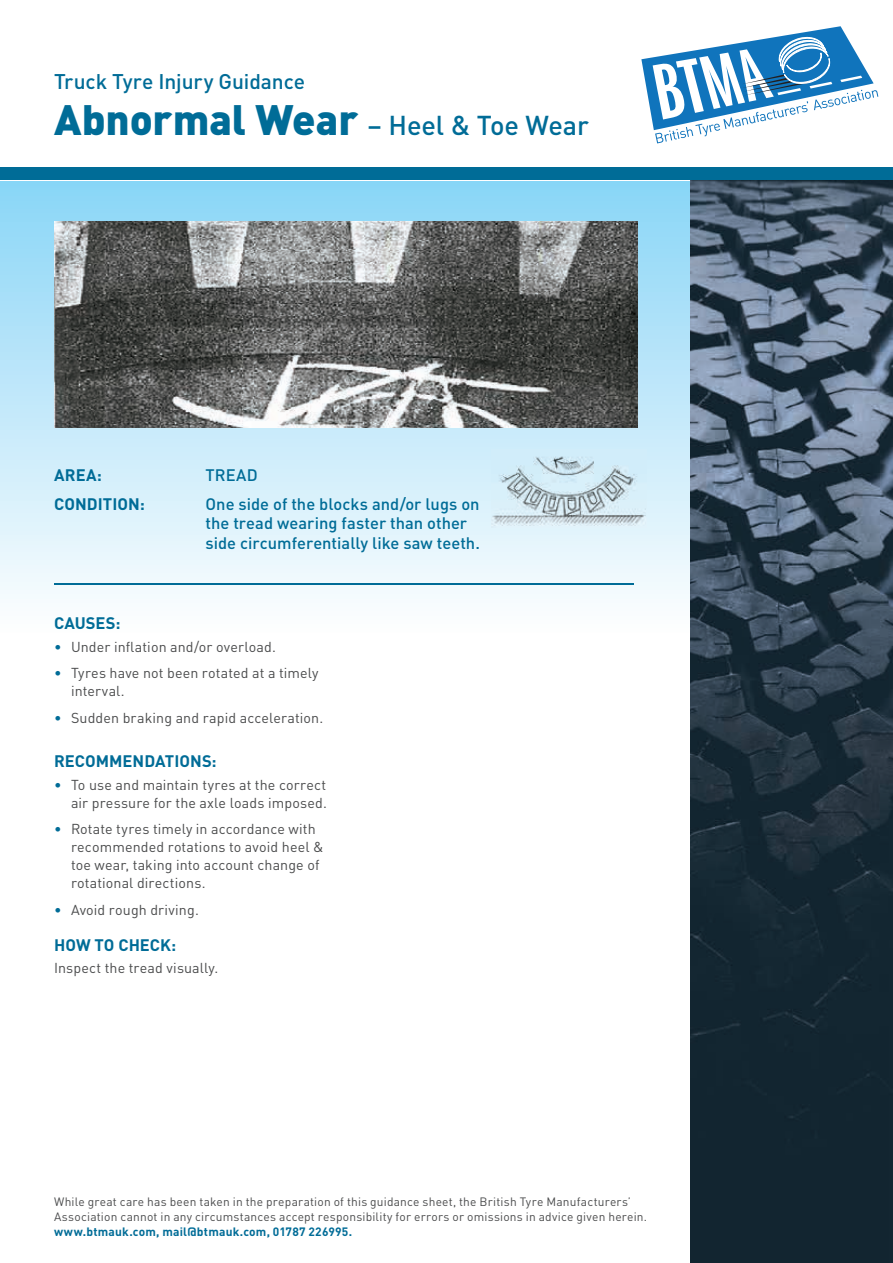
<style>
.page{position:relative;width:893px;height:1263px;background:#fff}
.page>*{position:absolute;margin:0;border:0;box-sizing:border-box;transform-origin:0 0}
.t1{font:500 27px "DIN";letter-spacing:-.005em;color:#006c97}
.t2{font:500 21px "DIN";letter-spacing:-.005em;color:#006c97}
.t3{font:500 16.5px/19.5px "DIN";color:#006c97}
.t4{font:700 16.5px "DIN";color:#006c97}
.t5{font:14.25px/18px "DIN";letter-spacing:.01em;color:#4b4c4d}
.t6{font:12px/15px "DIN";letter-spacing:.015em;color:#4b4c4d}
.t7{font:700 12px "DIN";letter-spacing:.015em;color:#006c97}
.s1{font-weight:900;font-size:42px}
.s2{color:#006c97}
</style>
<div class="page">
<svg style="left:0;top:181px;width:690px;height:418px;background:#c8ebfa"></svg>
<div style="left:0;top:168px;width:893px;height:12px;background:#006c97"></div>
<img style="left:690px;top:180px;width:203px;height:1083px">
<svg style="left:641px;top:26px;width:237px;height:117px"></svg>
<hr style="left:54px;top:584px;width:580px;height:1px;background:#006c97">
<img style="left:491px;top:449px;width:155px;height:78px">
<img style="left:54px;top:221px;width:584px;height:207px">
<h2 class="t2" style="left:54px;top:68px;width:253px">Truck Tyre Injury Guidance</h2>
<h1 class="t1" style="left:54px;top:108px;width:536px"><span class="s1">Abnormal Wear</span> – Heel &amp; Toe Wear</h1>
<p class="t4" style="left:54px;top:465px;width:50px">AREA:</p>
<p class="t3" style="left:206px;top:465px;width:54px">TREAD</p>
<p class="t4" style="left:54px;top:493px;width:92px">CONDITION:</p>
<p class="t3" style="left:206px;top:493px;width:276px">One side of the blocks and/or lugs on the tread wearing faster than other side circumferentially like saw teeth.</p>
<p class="t4" style="left:54px;top:613px;width:68px">CAUSES:</p>
<p class="t5" style="left:54px;top:637px;width:224px"><span class="s2">•</span> Under inflation and/or overload.</p>
<p class="t5" style="left:71px;top:664px;width:249px;text-indent:-17px"><span class="s2">•</span> Tyres have not been rotated at a timely interval.</p>
<p class="t5" style="left:54px;top:708px;width:271px"><span class="s2">•</span> Sudden braking and rapid acceleration.</p>
<p class="t4" style="left:54px;top:750px;width:164px">RECOMMENDATIONS:</p>
<p class="t5" style="left:54px;top:775px;width:274px;text-align:right"><span class="s2">•</span> To use and maintain tyres at the correct air pressure for the axle loads imposed.</p>
<p class="t5" style="left:71px;top:820px;width:254px;text-indent:-17px"><span class="s2">•</span> Rotate tyres timely in accordance with recommended rotations to avoid heel &amp; toe wear, taking into account change of rotational directions.</p>
<p class="t5" style="left:54px;top:900px;width:146px"><span class="s2">•</span> Avoid rough driving.</p>
<p class="t4" style="left:54px;top:934px;width:124px">HOW TO CHECK:</p>
<p class="t5" style="left:54px;top:958px;width:166px">Inspect the tread visually.</p>
<p class="t6" style="left:54px;top:1194px;width:595px">While great care has been taken in the preparation of this guidance sheet, the British Tyre Manufacturers’<br>Association cannot in any circumstances accept responsibility for errors or omissions in advice given herein.</p>
<p class="t7" style="left:54px;top:1224px;width:300px">www.btmauk.com, mail@btmauk.com, 01787 226995.</p>
</div>
